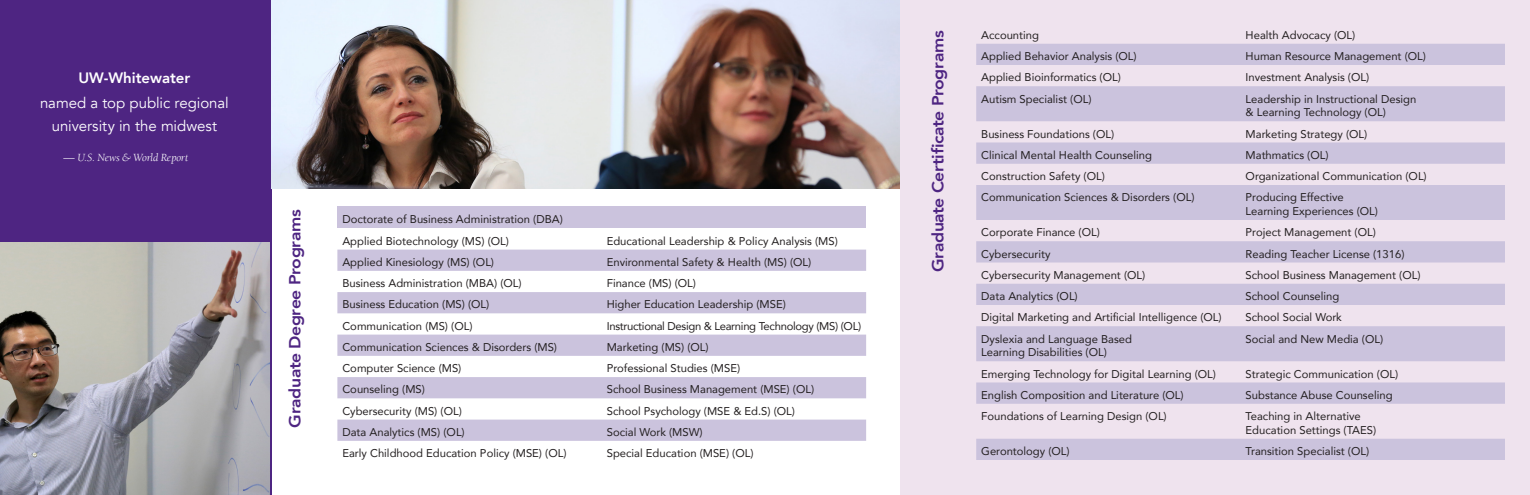
<style>
.page{position:relative;width:1530px;height:495px;background:#fff}
.page>*{position:absolute;margin:0;border:0;box-sizing:border-box;transform-origin:0 0}
.Bullets{font:800 16.12px "Avenir";letter-spacing:-.02em;color:#4e2582;scale:1.09 1}
.Bullets-2{font:15px/22.5px "Avenir";letter-spacing:-.005em;color:#fff;text-align:center}
.Bullets-3{font:800 15px "Avenir";color:#fff}
.t1{font:11.25px/13.8px "Avenir";color:#231f20}
.t2{font:11.25px "Avenir";letter-spacing:-.025em;color:#231f20}
.Bullets-4{font:italic 11.25px "Berkeley Std";letter-spacing:-.015em;color:#fff}
.s1{font-style:normal}
</style>
<div class="page">
<div style="left:0;top:0;width:271px;height:495px;background:#4e2582"></div>
<div style="left:900px;top:0;width:630px;height:495px;background:#efe3ee"></div>
<img style="left:271px;top:0;width:629px;height:188px">
<img style="left:0;top:243px;width:270px;height:252px">
<svg style="left:976px;top:44px;width:529px;height:416px;fill:#cbc3dd"></svg>
<svg style="left:337px;top:250px;width:529px;height:191px;fill:#cbc3dd"></svg>
<div style="left:337px;top:207px;width:529px;height:21px;background:#cbc3dd"></div>
<p class="Bullets-3" style="left:78px;top:66px;width:114px">UW-Whitewater</p>
<p class="Bullets-2" style="left:40px;top:92px;width:190px">named a top public regional university in the midwest</p>
<p class="Bullets-4" style="left:64px;top:152px;width:126px"><span class="s1">—</span> U.S. News &amp; World Report</p>
<p class="Bullets" style="left:282px;top:428px;width:201px;rotate:-90deg">Graduate Degree Programs</p>
<p class="t1" style="left:342px;top:212px;width:222px">Doctorate of Business Administration (DBA)</p>
<p class="t1" style="left:342px;top:233px;width:168px">Applied Biotechnology (MS) (OL)</p>
<p class="t1" style="left:607px;top:233px;width:233px">Educational Leadership &amp; Policy Analysis (MS)</p>
<p class="t1" style="left:342px;top:255px;width:153px">Applied Kinesiology (MS) (OL)</p>
<p class="t1" style="left:607px;top:255px;width:206px">Environmental Safety &amp; Health (MS) (OL)</p>
<p class="t1" style="left:342px;top:276px;width:181px">Business Administration (MBA) (OL)</p>
<p class="t1" style="left:607px;top:276px;width:91px">Finance (MS) (OL)</p>
<p class="t1" style="left:342px;top:297px;width:148px">Business Education (MS) (OL)</p>
<p class="t1" style="left:607px;top:297px;width:181px">Higher Education Leadership (MSE)</p>
<p class="t1" style="left:342px;top:318px;width:132px">Communication (MS) (OL)</p>
<p class="t2" style="left:607px;top:317px;width:256px">Instructional Design &amp; Learning Technology (MS) (OL)</p>
<p class="t1" style="left:342px;top:340px;width:216px">Communication Sciences &amp; Disorders (MS)</p>
<p class="t1" style="left:607px;top:340px;width:103px">Marketing (MS) (OL)</p>
<p class="t1" style="left:342px;top:361px;width:121px">Computer Science (MS)</p>
<p class="t1" style="left:607px;top:361px;width:135px">Professional Studies (MSE)</p>
<p class="t1" style="left:342px;top:382px;width:84px">Counseling (MS)</p>
<p class="t1" style="left:607px;top:382px;width:209px">School Business Management (MSE) (OL)</p>
<p class="t1" style="left:342px;top:403px;width:121px">Cybersecurity (MS) (OL)</p>
<p class="t1" style="left:607px;top:403px;width:190px">School Psychology (MSE &amp; Ed.S) (OL)</p>
<p class="t1" style="left:342px;top:425px;width:124px">Data Analytics (MS) (OL)</p>
<p class="t1" style="left:607px;top:425px;width:97px">Social Work (MSW)</p>
<p class="t1" style="left:342px;top:446px;width:226px">Early Childhood Education Policy (MSE) (OL)</p>
<p class="t1" style="left:607px;top:446px;width:148px">Special Education (MSE) (OL)</p>
<p class="Bullets" style="left:925px;top:272px;width:223px;rotate:-90deg">Graduate Certificate Programs</p>
<p class="t1" style="left:981px;top:28px;width:59px">Accounting</p>
<p class="t1" style="left:1246px;top:28px;width:111px">Health Advocacy (OL)</p>
<p class="t1" style="left:981px;top:49px;width:157px">Applied Behavior Analysis (OL)</p>
<p class="t1" style="left:1246px;top:49px;width:182px">Human Resource Management (OL)</p>
<p class="t1" style="left:981px;top:70px;width:141px">Applied Bioinformatics (OL)</p>
<p class="t1" style="left:1246px;top:70px;width:125px">Investment Analysis (OL)</p>
<p class="t1" style="left:981px;top:91px;width:112px">Autism Specialist (OL)</p>
<p class="t1" style="left:1246px;top:91px;width:172px">Leadership in Instructional Design &amp; Learning Technology (OL)</p>
<p class="t1" style="left:981px;top:126px;width:135px">Business Foundations (OL)</p>
<p class="t1" style="left:1246px;top:126px;width:123px">Marketing Strategy (OL)</p>
<p class="t1" style="left:981px;top:148px;width:172px">Clinical Mental Health Counseling</p>
<p class="t1" style="left:1246px;top:148px;width:84px">Mathmatics (OL)</p>
<p class="t1" style="left:981px;top:169px;width:125px">Construction Safety (OL)</p>
<p class="t1" style="left:1246px;top:169px;width:183px">Organizational Communication (OL)</p>
<p class="t1" style="left:981px;top:190px;width:215px">Communication Sciences &amp; Disorders (OL)</p>
<p class="t1" style="left:1246px;top:190px;width:134px">Producing Effective<br>Learning Experiences (OL)</p>
<p class="t1" style="left:981px;top:225px;width:120px">Corporate Finance (OL)</p>
<p class="t1" style="left:1246px;top:225px;width:132px">Project Management (OL)</p>
<p class="t1" style="left:981px;top:246px;width:71px">Cybersecurity</p>
<p class="t1" style="left:1246px;top:246px;width:160px">Reading Teacher License (1316)</p>
<p class="t1" style="left:981px;top:268px;width:166px">Cybersecurity Management (OL)</p>
<p class="t1" style="left:1246px;top:268px;width:176px">School Business Management (OL)</p>
<p class="t1" style="left:981px;top:289px;width:98px">Data Analytics (OL)</p>
<p class="t1" style="left:1246px;top:289px;width:95px">School Counseling</p>
<p class="t1" style="left:981px;top:310px;width:242px">Digital Marketing and Artificial Intelligence (OL)</p>
<p class="t1" style="left:1246px;top:310px;width:98px">School Social Work</p>
<p class="t1" style="left:981px;top:331px;width:152px">Dyslexia and Language Based<br>Learning Disabilities (OL)</p>
<p class="t1" style="left:1246px;top:331px;width:139px">Social and New Media (OL)</p>
<p class="t1" style="left:981px;top:366px;width:236px">Emerging Technology for Digital Learning (OL)</p>
<p class="t1" style="left:1246px;top:366px;width:154px">Strategic Communication (OL)</p>
<p class="t1" style="left:981px;top:388px;width:204px">English Composition and Literature (OL)</p>
<p class="t1" style="left:1246px;top:388px;width:148px">Substance Abuse Counseling</p>
<p class="t1" style="left:981px;top:409px;width:187px">Foundations of Learning Design (OL)</p>
<p class="t1" style="left:1246px;top:409px;width:132px">Teaching in Alternative<br>Education Settings (TAES)</p>
<p class="t1" style="left:981px;top:444px;width:90px">Gerontology (OL)</p>
<p class="t1" style="left:1246px;top:444px;width:125px">Transition Specialist (OL)</p>
</div>
